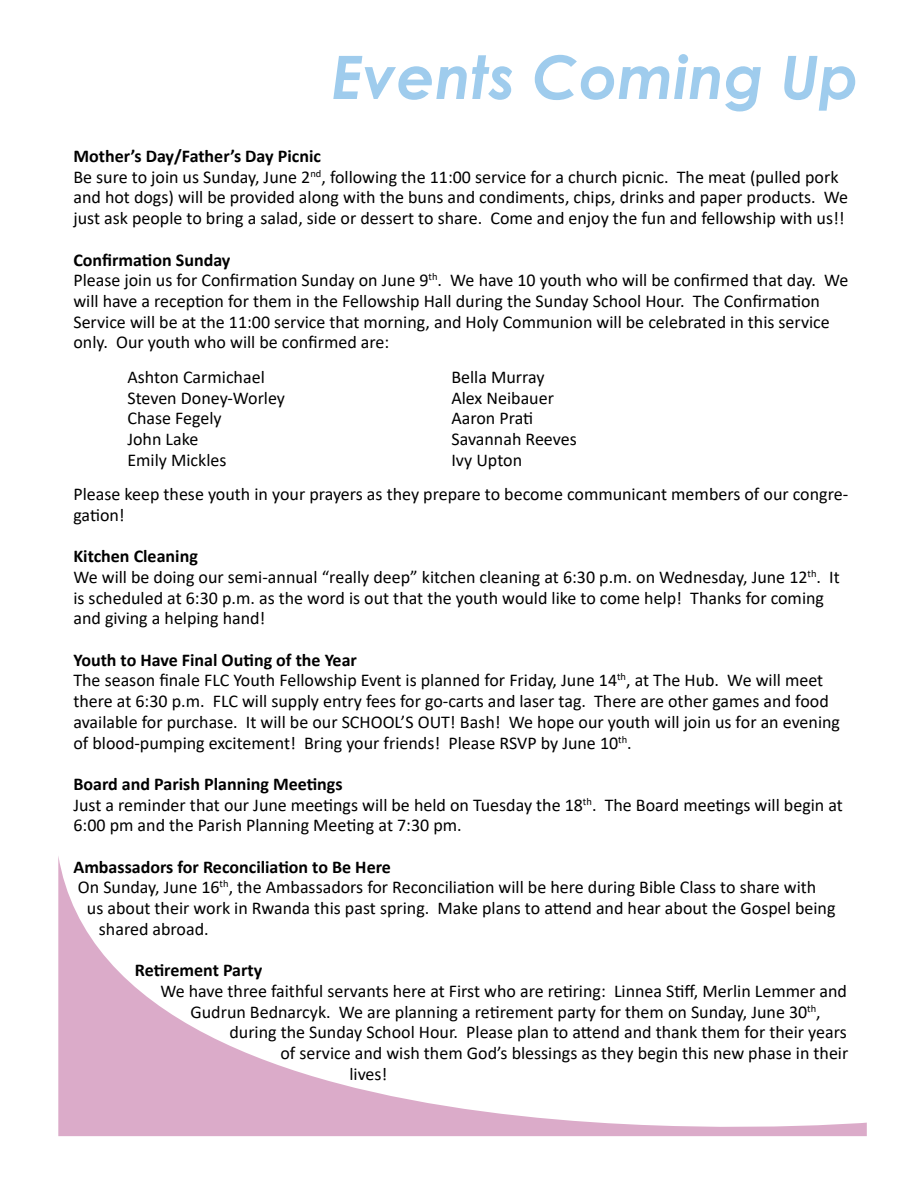
<style>
.page{position:relative;width:918px;height:1188px;background:#fff}
.page>*{position:absolute;margin:0;border:0;box-sizing:border-box;transform-origin:0 0}
.t1{font:italic 700 60px "Century Gothic";color:#9fcced}
.t2{font:18px/20.7px "Calibri";color:#000}
.t3{font:700 18px "Calibri";color:#000}
.s1{font-weight:700}
</style>
<div class="page">
<svg style="left:58px;top:856px;width:809px;height:281px"></svg>
<h1 class="t1" style="left:332px;top:32px;width:528px">Events Coming Up</h1>
<p class="t2" style="left:73px;top:145px;width:776px"><span class="s1">Mother’s Day/Father’s Day Picnic<br></span>Be sure to join us Sunday, June 2<sup>nd</sup>, following the 11:00 service for a church picnic. The meat (pulled pork and hot dogs) will be provided along with the buns and condiments, chips, drinks and paper products. We just ask people to bring a salad, side or dessert to share. Come and enjoy the fun and fellowship with us!!</p>
<p class="t2" style="left:73px;top:249px;width:777px"><span class="s1">Confirmation Sunday<br></span>Please join us for Confirmation Sunday on June 9<sup>th</sup>. We have 10 youth who will be confirmed that day. We will have a reception for them in the Fellowship Hall during the Sunday School Hour. The Confirmation Service will be at the 11:00 service that morning, and Holy Communion will be celebrated in this service only. Our youth who will be confirmed are:</p>
<p class="t2" style="left:127px;top:366px;width:139px">Ashton Carmichael</p>
<p class="t2" style="left:451px;top:366px;width:95px">Bella Murray</p>
<p class="t2" style="left:127px;top:387px;width:159px">Steven Doney-Worley</p>
<p class="t2" style="left:451px;top:387px;width:104px">Alex Neibauer</p>
<p class="t2" style="left:127px;top:407px;width:96px">Chase Fegely</p>
<p class="t2" style="left:451px;top:407px;width:83px">Aaron Prati</p>
<p class="t2" style="left:127px;top:428px;width:72px">John Lake</p>
<p class="t2" style="left:451px;top:428px;width:127px">Savannah Reeves</p>
<p class="t2" style="left:127px;top:449px;width:101px">Emily Mickles</p>
<p class="t2" style="left:73px;top:442px;width:776px;line-height:34.5px;text-indent:378px">Ivy Upton<br>Please keep these youth in your prayers as they prepare to become communicant members of our congre-</p>
<p class="t2" style="left:73px;top:504px;width:53px">gation!</p>
<p class="t2" style="left:73px;top:545px;width:768px"><span class="s1">Kitchen Cleaning<br></span>We will be doing our semi-annual “really deep” kitchen cleaning at 6:30 p.m. on Wednesday, June 12<sup>th</sup>. It is scheduled at 6:30 p.m. as the word is out that the youth would like to come help! Thanks for coming and giving a helping hand!</p>
<p class="t2" style="left:73px;top:649px;width:768px"><span class="s1">Youth to Have Final Outing of the Year<br></span>The season finale FLC Youth Fellowship Event is planned for Friday, June 14<sup>th</sup>, at The Hub. We will meet there at 6:30 p.m. FLC will supply entry fees for go-carts and laser tag. There are other games and food available for purchase. It will be our SCHOOL’S OUT! Bash! We hope our youth will join us for an evening of blood-pumping excitement! Bring your friends! Please RSVP by June 10<sup>th</sup>.</p>
<p class="t2" style="left:73px;top:773px;width:771px"><span class="s1">Board and Parish Planning Meetings<br></span>Just a reminder that our June meetings will be held on Tuesday the 18<sup>th</sup>. The Board meetings will begin at<br>6:00 pm and the Parish Planning Meeting at 7:30 pm.</p>
<p class="t3" style="left:73px;top:854px;width:319px">Ambassadors for Reconciliation to Be Here</p>
<p class="t2" style="left:78px;top:877px;width:740px">On Sunday, June 16<sup>th</sup>, the Ambassadors for Reconciliation will be here during Bible Class to share with</p>
<p class="t2" style="left:87px;top:897px;width:750px">us about their work in Rwanda this past spring. Make plans to attend and hear about the Gospel being</p>
<p class="t2" style="left:99px;top:918px;width:111px">shared abroad.</p>
<p class="t3" style="left:135px;top:957px;width:129px">Retirement Party</p>
<p class="t2" style="left:160px;top:980px;width:688px;text-align:center">We have three faithful servants here at First who are retiring: Linnea Stiff, Merlin Lemmer and<br>Gudrun Bednarcyk. We are planning a retirement party for them on Sunday, June 30<sup>th</sup>,</p>
<p class="t2" style="left:229px;top:1022px;width:619px">during the Sunday School Hour. Please plan to attend and thank them for their years</p>
<p class="t2" style="left:280px;top:1042px;width:569px">of service and wish them God’s blessings as they begin this new phase in their</p>
<p class="t2" style="left:349px;top:1063px;width:40px">lives!</p>
</div>
